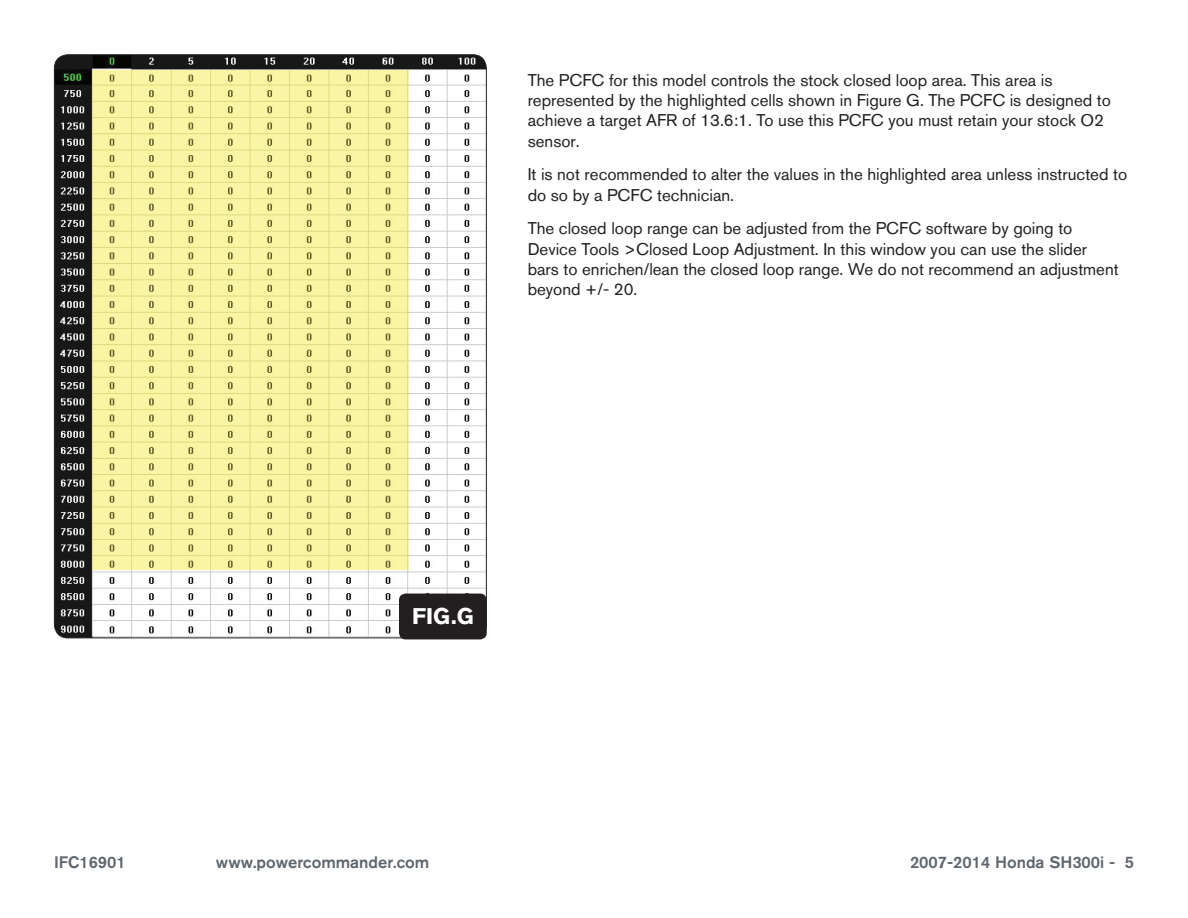
<style>
.page{position:relative;width:1188px;height:918px;background:#fff}
.page>*{position:absolute;margin:0;border:0;box-sizing:border-box;transform-origin:0 0}
.t1{font:700 22.5px "Akzidenz Grotesk BQ";color:#fff}
.Body{font:16.8px/20.2px "Akzidenz Grotesk BQ";color:#231f20}
.Numbered{font:16.8px/20.2px "Akzidenz Grotesk BQ";color:#231f20}
.t2{font:500 16.5px "Akzidenz Grotesk BQ";color:#5e656c}
</style>
<div class="page">
<img style="left:54px;top:56px;width:432px;height:582px">
<div style="left:399px;top:594px;width:88px;height:45px;background:#231f20;border-radius:7px"></div>
<p class="Numbered" style="left:528px;top:70px;width:585px">The PCFC for this model controls the stock closed loop area. This area is represented by the highlighted cells shown in Figure G. The PCFC is designed to achieve a target AFR of 13.6:1. To use this PCFC you must retain your stock O2 sensor.</p>
<p class="Body" style="left:528px;top:164px;width:601px">It is not recommended to alter the values in the highlighted area unless instructed to do so by a PCFC technician.</p>
<p class="Body" style="left:528px;top:218px;width:593px">The closed loop range can be adjusted from the PCFC software by going to Device Tools &gt;Closed Loop Adjustment. In this window you can use the slider bars to enrichen/lean the closed loop range. We do not recommend an adjustment beyond +/- 20.</p>
<p class="t1" style="left:412px;top:603px;width:63px">FIG.G</p>
<p class="t2" style="left:54px;top:852px;width:73px">IFC16901</p>
<p class="t2" style="left:216px;top:852px;width:215px">www.powercommander.com</p>
<p class="t2" style="left:910px;top:852px;width:225px">2007-2014 Honda SH300i - 5</p>
</div>
